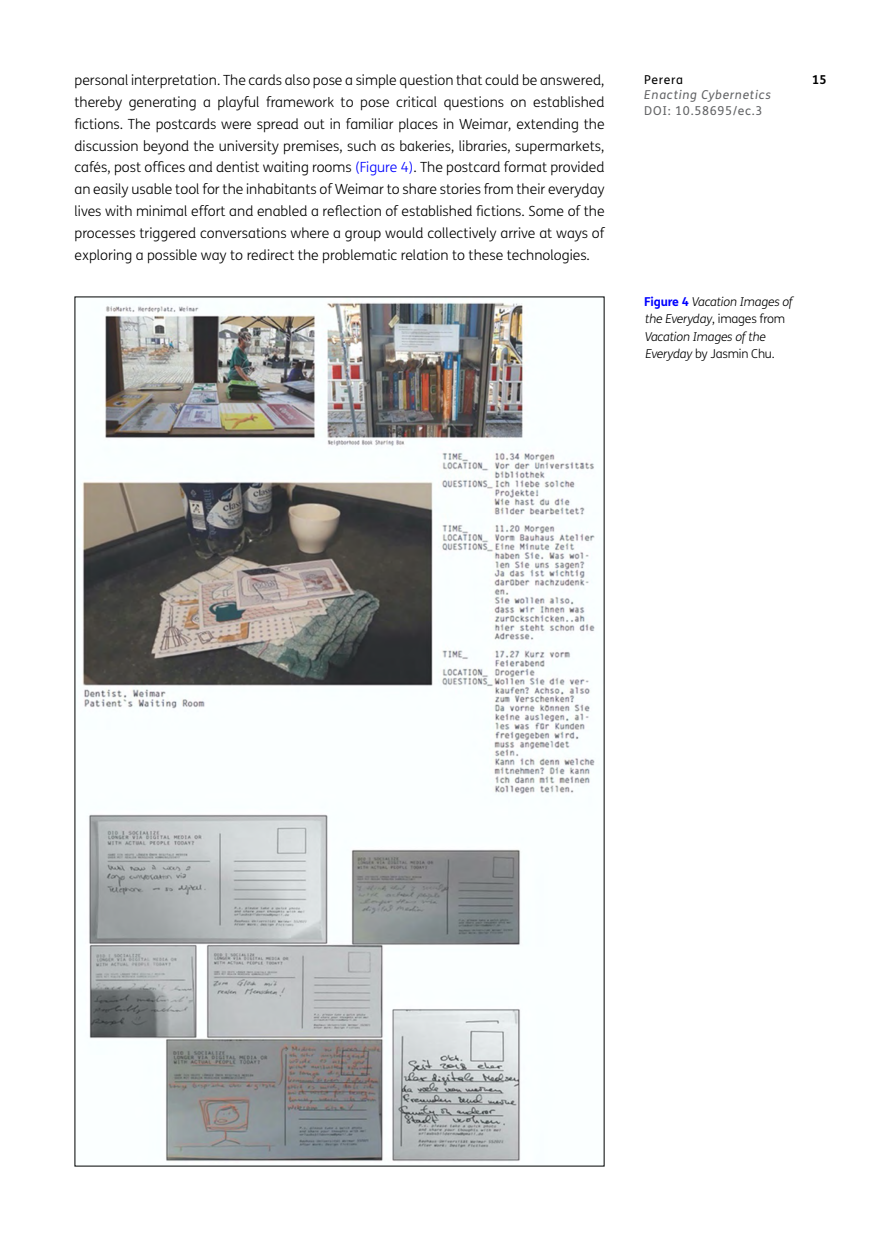
<style>
.page{position:relative;width:869px;height:1241px;background:#fff}
.page>*{position:absolute;margin:0;border:0;box-sizing:border-box;transform-origin:0 0}
.Body_Copy{font:300 14px/21.9px "FS Me";color:#000;text-align:justify}
.Figure_copy{font:italic 300 12.25px/17.5px "FS Me";letter-spacing:-.015em;color:#000}
.t1{font:italic 12.25px "FS Me";letter-spacing:.06em;color:#636466}
.t2{font:12.25px "FS Me";letter-spacing:.06em;color:#636466}
.t3{font:12.25px "FS Me";letter-spacing:.045em;color:#000}
.t4{font:700 12.25px "FS Me";color:#000}
.s1{color:#00f}
.s2{font-weight:700;font-style:normal;color:#00f}
.s3{font-style:normal}
</style>
<div class="page">
<img style="left:82px;top:302px;width:513px;height:859px">
<p class="Body_Copy" style="left:74px;top:69px;width:531px">personal interpretation. The cards also pose a simple question that could be answered, thereby generating a playful framework to pose critical questions on established fictions. The postcards were spread out in familiar places in Weimar, extending the discussion beyond the university premises, such as bakeries, libraries, supermarkets, cafés, post offices and dentist waiting rooms <span class="s1">(Figure 4)</span>. The postcard format provided an easily usable tool for the inhabitants of Weimar to share stories from their everyday lives with minimal effort and enabled a reflection of established fictions. Some of the processes triggered conversations where a group would collectively arrive at ways of exploring a possible way to redirect the problematic relation to these technologies.</p>
<p class="t3" style="left:644px;top:72px;width:40px">Perera</p>
<p class="t4" style="left:811px;top:72px;width:16px">15</p>
<p class="t1" style="left:644px;top:88px;width:128px">Enacting Cybernetics</p>
<p class="t2" style="left:644px;top:104px;width:120px">DOI: 10.58695/ec.3</p>
<p class="Figure_copy" style="left:644px;top:293px;width:150px"><span class="s2">Figure 4</span> Vacation Images of the Everyday<span class="s3">, images from<br></span>Vacation Images of the<br>Everyday <span class="s3">by Jasmin Chu.</span></p>
</div>
